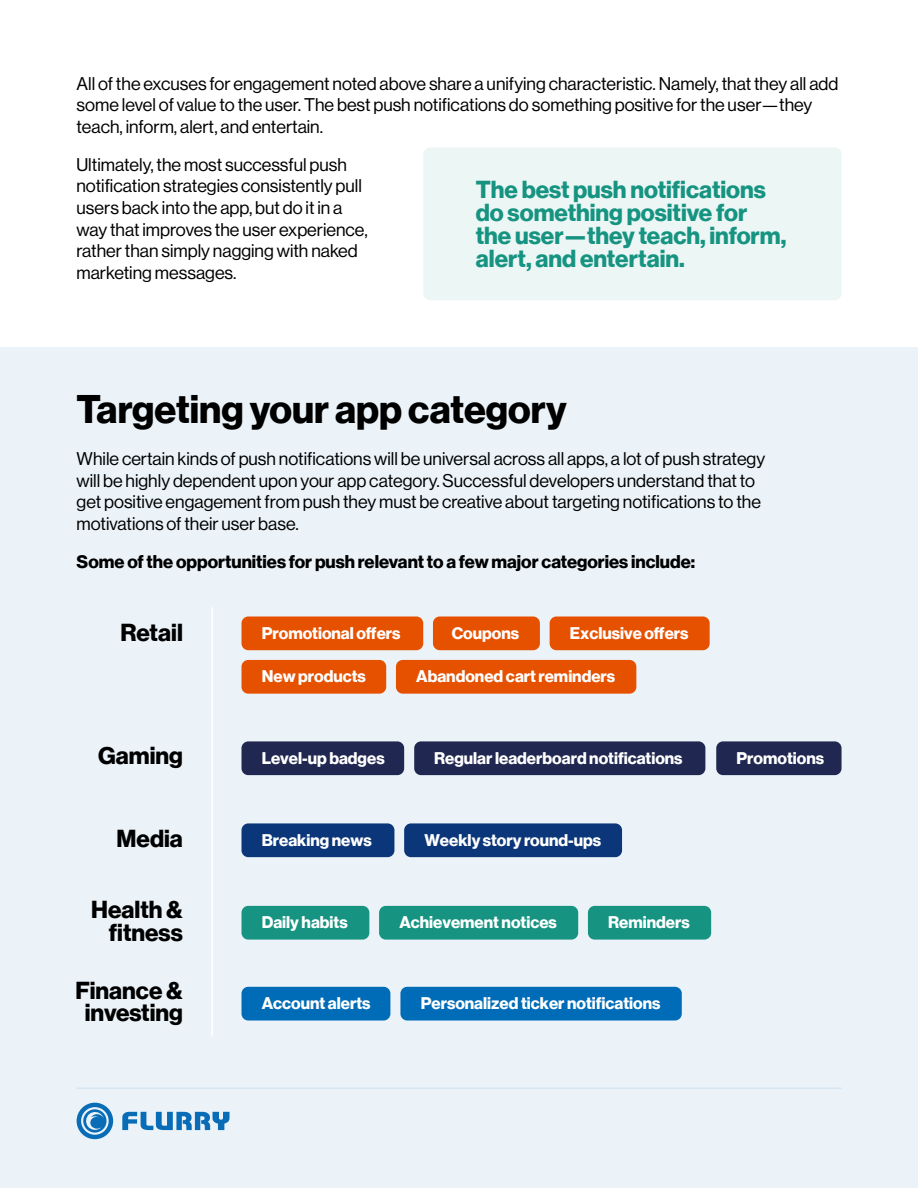
<style>
.page{position:relative;width:918px;height:1188px;background:#fff}
.page>*{position:absolute;margin:0;border:0;box-sizing:border-box;transform-origin:0 0}
.t1{font:700 39px "Verizon NHGDS";color:#000}
.t2{font:700 24px/22.8px "Verizon NHGDS";color:#169481}
.t3{font:700 24px/22.8px "Verizon NHGDS";color:#000;text-align:right}
.t4{font:18px/21.6px "Verizon NHGDS";color:#000}
.t5{font:700 18px "Verizon NHGDS";color:#000}
.t6{font:700 16.5px "Verizon NHGDS";color:#fff}
</style>
<div class="page">
<div style="left:0;top:347px;width:918px;height:841px;background:#ebf3f9"></div>
<div style="left:423px;top:147px;width:419px;height:153px;background:#ecf6f5;border-radius:7px"></div>
<div style="left:242px;top:616px;width:181px;height:34px;background:#e65100;border-radius:7px"></div>
<div style="left:242px;top:906px;width:127px;height:34px;background:#169481;border-radius:7px"></div>
<div style="left:242px;top:987px;width:148px;height:34px;background:#006cb7;border-radius:7px"></div>
<div style="left:242px;top:741px;width:162px;height:34px;background:#202750;border-radius:7px"></div>
<div style="left:242px;top:823px;width:152px;height:34px;background:#0b3679;border-radius:7px"></div>
<div style="left:396px;top:660px;width:240px;height:34px;background:#e65100;border-radius:7px"></div>
<div style="left:550px;top:616px;width:160px;height:34px;background:#e65100;border-radius:7px"></div>
<div style="left:588px;top:906px;width:123px;height:34px;background:#169481;border-radius:7px"></div>
<div style="left:414px;top:741px;width:291px;height:34px;background:#202750;border-radius:7px"></div>
<div style="left:404px;top:823px;width:218px;height:34px;background:#0b3679;border-radius:7px"></div>
<div style="left:242px;top:660px;width:144px;height:34px;background:#e65100;border-radius:7px"></div>
<div style="left:716px;top:741px;width:126px;height:34px;background:#202750;border-radius:7px"></div>
<div style="left:433px;top:616px;width:107px;height:34px;background:#e65100;border-radius:7px"></div>
<div style="left:379px;top:906px;width:199px;height:34px;background:#169481;border-radius:7px"></div>
<div style="left:400px;top:987px;width:282px;height:34px;background:#006cb7;border-radius:7px"></div>
<hr style="left:77px;top:1088px;width:765px;height:1px;background:#d6e7f3">
<svg style="left:122px;top:1112px;width:108px;height:18px"></svg>
<svg style="left:77px;top:1103px;width:36px;height:36px"></svg>
<hr style="left:211px;top:607px;width:2px;height:429px;background:#fff">
<p class="t4" style="left:76px;top:72px;width:764px">All of the excuses for engagement noted above share a unifying characteristic. Namely, that they all add some level of value to the user. The best push notifications do something positive for the user—they teach, inform, alert, and entertain.</p>
<p class="t4" style="left:76px;top:153px;width:293px">Ultimately, the most successful push notification strategies consistently pull users back into the app, but do it in a way that improves the user experience, rather than simply nagging with naked marketing messages.</p>
<h2 class="t2" style="left:476px;top:178px;width:312px">The best push notifications do something positive for the user—they teach, inform, alert, and entertain.</h2>
<h1 class="t1" style="left:77px;top:387px;width:492px">Targeting your app category</h1>
<p class="t4" style="left:77px;top:448px;width:690px">While certain kinds of push notifications will be universal across all apps, a lot of push strategy will be highly dependent upon your app category. Successful developers understand that to get positive engagement from push they must be creative about targeting notifications to the motivations of their user base.</p>
<p class="t5" style="left:77px;top:551px;width:620px">Some of the opportunities for push relevant to a few major categories include:</p>
<h2 class="t3" style="left:120px;top:621px;width:64px">Retail</h2>
<h2 class="t3" style="left:98px;top:743px;width:86px">Gaming</h2>
<h2 class="t3" style="left:117px;top:827px;width:68px">Media</h2>
<h2 class="t3" style="left:91px;top:897px;width:93px">Health &amp; fitness</h2>
<h2 class="t3" style="left:75px;top:978px;width:109px;text-align:center">Finance &amp; investing</h2>
<p class="t6" style="left:262px;top:623px;width:140px">Promotional offers</p>
<p class="t6" style="left:262px;top:667px;width:106px">New products</p>
<p class="t6" style="left:452px;top:623px;width:69px">Coupons</p>
<p class="t6" style="left:570px;top:623px;width:120px">Exclusive offers</p>
<p class="t6" style="left:416px;top:667px;width:201px">Abandoned cart reminders</p>
<p class="t6" style="left:262px;top:748px;width:124px">Level-up badges</p>
<p class="t6" style="left:434px;top:748px;width:250px">Regular leaderboard notifications</p>
<p class="t6" style="left:262px;top:830px;width:112px">Breaking news</p>
<p class="t6" style="left:424px;top:830px;width:178px">Weekly story round-ups</p>
<p class="t6" style="left:262px;top:913px;width:87px">Daily habits</p>
<p class="t6" style="left:262px;top:994px;width:110px">Account alerts</p>
<p class="t6" style="left:399px;top:913px;width:159px">Achievement notices</p>
<p class="t6" style="left:608px;top:913px;width:83px">Reminders</p>
<p class="t6" style="left:421px;top:994px;width:241px">Personalized ticker notifications</p>
<p class="t6" style="left:737px;top:748px;width:89px">Promotions</p>
</div>
